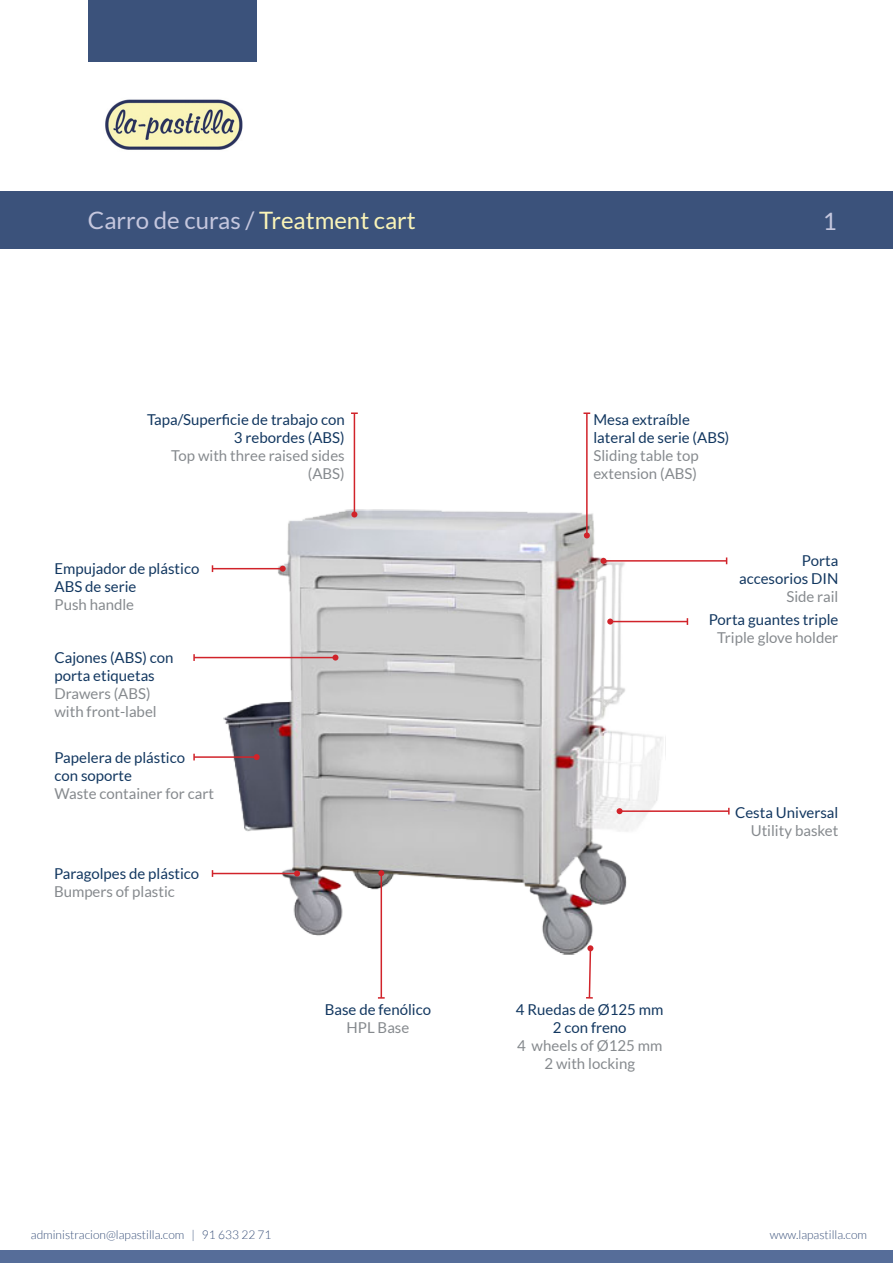
<style>
.page{position:relative;width:893px;height:1263px;background:#fff}
.page>*{position:absolute;margin:0;border:0;box-sizing:border-box;transform-origin:0 0}
.t1{font:24px "Lato";color:#c5c7de}
.Texto_En{font:15px/18px "Lato";color:#868a8e;text-align:right}
.Texto{font:15px "Lato";color:#123760}
.Texto_En-2{font:15px/18px "Lato";color:#123760;text-align:right}
.t2{font:300 12px "Lato";color:#3b527b}
.s1{color:#faf4b8}
</style>
<div class="page">
<img style="left:103px;top:61px;width:142px;height:89px">
<div style="left:0;top:191px;width:893px;height:58px;background:#3b527b"></div>
<div style="left:88px;top:0;width:169px;height:61px;background:#3b527b"></div>
<div style="left:0;top:1250px;width:893px;height:13px;background:#566d99"></div>
<img style="left:208px;top:481px;width:481px;height:477px">
<svg style="left:586px;top:945px;width:7px;height:54px"></svg>
<hr style="left:381px;top:873px;width:1px;height:125px;background:#d1232a">
<svg style="left:378px;top:870px;width:6px;height:6px"></svg>
<svg style="left:378px;top:997px;width:7px;height:2px"></svg>
<hr style="left:212px;top:873px;width:85px;height:1px;background:#d1232a">
<svg style="left:294px;top:870px;width:6px;height:6px"></svg>
<hr style="left:212px;top:568px;width:71px;height:1px;background:#d1232a">
<svg style="left:280px;top:566px;width:6px;height:6px"></svg>
<hr style="left:194px;top:756px;width:63px;height:2px;background:#d1232a">
<svg style="left:254px;top:754px;width:6px;height:6px"></svg>
<hr style="left:610px;top:621px;width:77px;height:1px;background:#d1232a">
<svg style="left:607px;top:618px;width:6px;height:6px"></svg>
<hr style="left:620px;top:810px;width:109px;height:2px;background:#d1232a">
<svg style="left:617px;top:808px;width:6px;height:6px"></svg>
<hr style="left:354px;top:413px;width:1px;height:101px;background:#d1232a">
<svg style="left:351px;top:412px;width:7px;height:2px"></svg>
<svg style="left:351px;top:511px;width:6px;height:6px"></svg>
<hr style="left:194px;top:657px;width:141px;height:1px;background:#d1232a">
<svg style="left:193px;top:654px;width:2px;height:7px"></svg>
<svg style="left:332px;top:654px;width:6px;height:6px"></svg>
<hr style="left:586px;top:413px;width:2px;height:122px;background:#d1232a">
<svg style="left:583px;top:412px;width:7px;height:2px"></svg>
<svg style="left:584px;top:532px;width:6px;height:6px"></svg>
<hr style="left:603px;top:560px;width:124px;height:2px;background:#d1232a">
<svg style="left:600px;top:558px;width:6px;height:6px"></svg>
<h1 class="t1" style="left:88px;top:207px;width:329px">Carro de curas / <span class="s1">Treatment cart</span></h1>
<h1 class="t1" style="left:823px;top:208px;width:15px">1</h1>
<p class="Texto_En-2" style="left:147px;top:410px;width:199px">Tapa/Superficie de trabajo con<br>3 rebordes (ABS)</p>
<p class="Texto_En" style="left:171px;top:446px;width:175px">Top with three raised sides (ABS)</p>
<p class="Texto_En-2" style="left:54px;top:560px;width:146px">Empujador de plástico</p>
<p class="Texto_En-2" style="left:54px;top:578px;width:84px">ABS de serie</p>
<p class="Texto_En" style="left:54px;top:596px;width:81px">Push handle</p>
<p class="Texto" style="left:54px;top:649px;width:121px">Cajones (ABS) con</p>
<p class="Texto" style="left:54px;top:667px;width:102px">porta etiquetas</p>
<p class="Texto_En" style="left:54px;top:684px;width:98px">Drawers (ABS)</p>
<p class="Texto_En" style="left:54px;top:702px;width:104px">with front-label</p>
<p class="Texto_En-2" style="left:54px;top:748px;width:132px">Papelera de plástico</p>
<p class="Texto_En-2" style="left:54px;top:766px;width:79px">con soporte</p>
<p class="Texto_En" style="left:54px;top:784px;width:161px">Waste container for cart</p>
<p class="Texto" style="left:54px;top:865px;width:147px">Paragolpes de plástico</p>
<p class="Texto_En" style="left:54px;top:882px;width:122px">Bumpers of plastic</p>
<p class="Texto" style="left:325px;top:1001px;width:108px">Base de fenólico</p>
<p class="Texto_En" style="left:347px;top:1018px;width:64px">HPL Base</p>
<p class="Texto" style="left:593px;top:411px;width:98px">Mesa extraíble</p>
<p class="Texto" style="left:593px;top:429px;width:138px">lateral de serie (ABS)</p>
<p class="Texto_En" style="left:593px;top:446px;width:107px">Sliding table top</p>
<p class="Texto_En" style="left:593px;top:464px;width:105px">extension (ABS)</p>
<p class="Texto_En-2" style="left:802px;top:551px;width:38px">Porta</p>
<p class="Texto_En-2" style="left:739px;top:569px;width:101px">accesorios DIN</p>
<p class="Texto_En" style="left:786px;top:587px;width:53px">Side rail</p>
<p class="Texto" style="left:709px;top:611px;width:131px">Porta guantes triple</p>
<p class="Texto_En" style="left:717px;top:628px;width:123px">Triple glove holder</p>
<p class="Texto" style="left:516px;top:1001px;width:149px">4 Ruedas de Ø125 mm</p>
<p class="Texto" style="left:553px;top:1019px;width:75px">2 con freno</p>
<p class="Texto_En" style="left:517px;top:1036px;width:147px">4 wheels of Ø125 mm</p>
<p class="Texto_En" style="left:544px;top:1054px;width:92px">2 with locking</p>
<p class="Texto" style="left:735px;top:804px;width:105px">Cesta Universal</p>
<p class="Texto_En" style="left:751px;top:822px;width:89px">Utility basket</p>
<p class="t2" style="left:31px;top:1228px;width:242px">administracion@lapastilla.com | 91 633 22 71</p>
<p class="t2" style="left:770px;top:1228px;width:99px">www.lapastilla.com</p>
</div>
